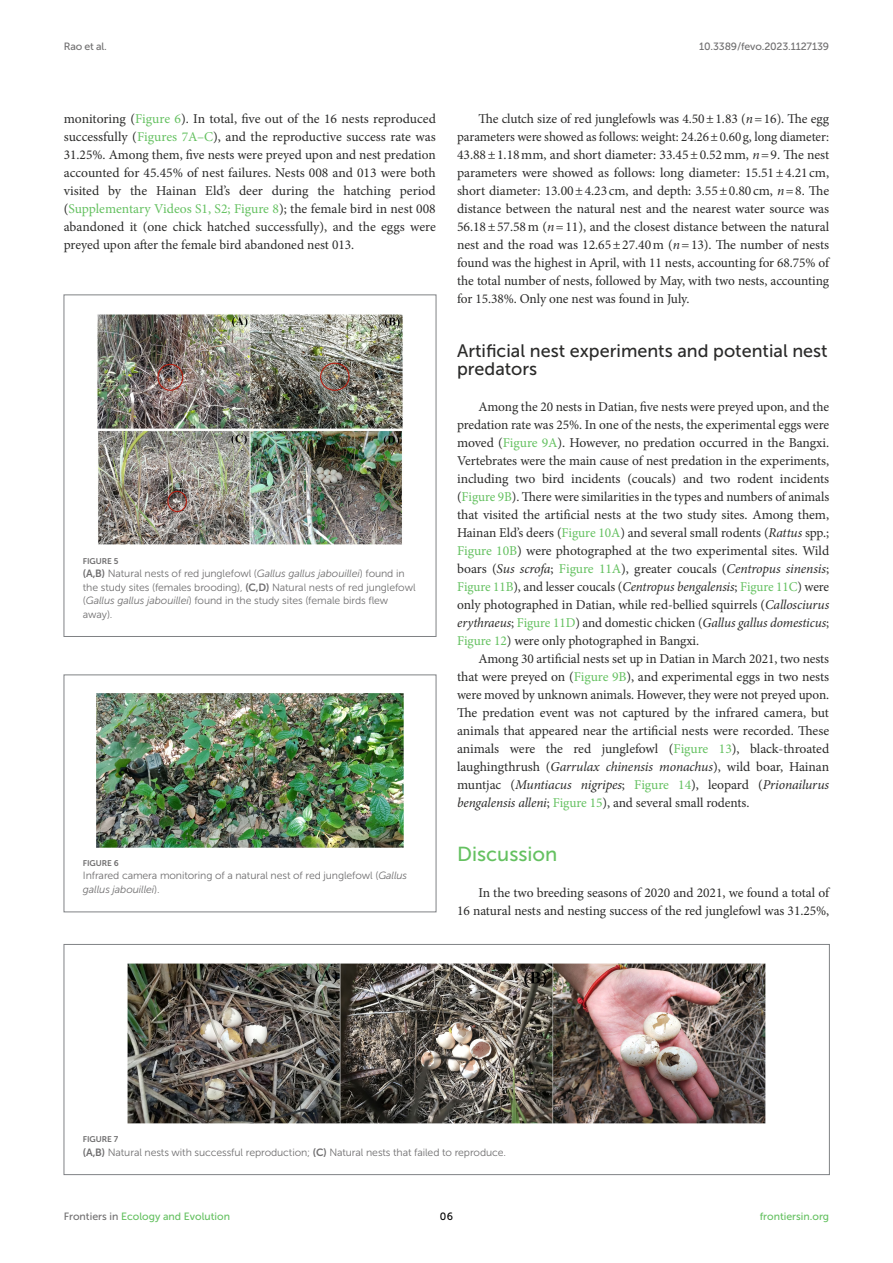
<style>
.page{position:relative;width:893px;height:1263px;background:#fff}
.page>*{position:absolute;margin:0;border:0;box-sizing:border-box;transform-origin:0 0}
.HEAD_1{font:20.25px "Museo Sans 500";color:#65c161}
.HEAD_2{font:18px/18px "Museo Sans 500";color:#2b2b2a}
.TEXT_FLUSH{font:13.5px/18px "Minion Pro";letter-spacing:-.005em;color:#2b2b2a;text-align:justify}
.TEXT{font:13.5px/18px "Minion Pro";letter-spacing:-.005em;color:#2b2b2a;text-align:justify}
.FIG_LEG{font:10.5px/13.5px "Museo Sans 300";letter-spacing:-.01em;color:#706f70}
.t1{font:10.5px "Museo Sans 500";color:#65c161}
.t2{font:10.5px "Museo Sans 500";letter-spacing:-.015em;color:#706f70}
.t3{font:10.5px "Museo Sans 500";color:#000}
.FIG_HD{font:8.25px "Museo Sans 700";letter-spacing:-.01em;color:#706f70}
.s1{color:#65c161}
.s2{font-style:italic}
.s3{font-family:"Museo Sans 700"}
.s4{color:#706f70}
</style>
<div class="page">
<img style="left:128px;top:963px;width:638px;height:160px">
<div style="left:64px;top:944px;width:766px;height:231px;border:1px solid #808285"></div>
<img style="left:97px;top:314px;width:306px;height:231px">
<img style="left:97px;top:694px;width:306px;height:153px">
<div style="left:64px;top:675px;width:372px;height:237px;border:1px solid #808285"></div>
<p class="t2" style="left:64px;top:41px;width:45px">Rao et al.</p>
<p class="t2" style="left:699px;top:41px;width:131px">10.3389/fevo.2023.1127139</p>
<p class="TEXT_FLUSH" style="left:64px;top:110px;width:374px">monitoring (<span class="s1">Figure 6</span>). In total, five out of the 16 nests reproduced successfully (<span class="s1">Figures 7A–C</span>), and the reproductive success rate was 31.25%. Among them, five nests were preyed upon and nest predation accounted for 45.45% of nest failures. Nests 008 and 013 were both visited by the Hainan Eld’s deer during the hatching period (<span class="s1">Supplementary Videos S1, S2; Figure 8</span>); the female bird in nest 008 abandoned it (one chick hatched successfully), and the eggs were preyed upon after the female bird abandoned nest 013.</p>
<p class="TEXT" style="left:457px;top:110px;width:374px;text-indent:21px">The clutch size of red junglefowls was 4.50±1.83 (<span class="s2">n</span>=16). The egg parameters were showed as follows: weight: 24.26±0.60g, long diameter:<br>43.88±1.18mm, and short diameter: 33.45±0.52mm, <span class="s2">n</span>=9. The nest parameters were showed as follows: long diameter: 15.51±4.21cm, short diameter: 13.00±4.23cm, and depth: 3.55±0.80cm, <span class="s2">n</span>=8. The distance between the natural nest and the nearest water source was 56.18±57.58m (<span class="s2">n</span>=11), and the closest distance between the natural nest and the road was 12.65±27.40m (<span class="s2">n</span>=13). The number of nests found was the highest in April, with 11 nests, accounting for 68.75% of the total number of nests, followed by May, with two nests, accounting for 15.38%. Only one nest was found in July.</p>
<p class="HEAD_2" style="left:457px;top:342px;width:372px">Artificial nest experiments and potential nest predators</p>
<p class="TEXT_FLUSH" style="left:457px;top:398px;width:374px;text-indent:21px">Among the 20 nests in Datian, five nests were preyed upon, and the predation rate was 25%. In one of the nests, the experimental eggs were moved (<span class="s1">Figure 9A</span>). However, no predation occurred in the Bangxi.<br>Vertebrates were the main cause of nest predation in the experiments, including two bird incidents (coucals) and two rodent incidents (<span class="s1">Figure 9B</span>). There were similarities in the types and numbers of animals that visited the artificial nests at the two study sites. Among them, Hainan Eld’s deers (<span class="s1">Figure 10A</span>) and several small rodents (<span class="s2">Rattus</span> spp.; <span class="s1">Figure 10B</span>) were photographed at the two experimental sites. Wild boars (<span class="s2">Sus scrofa</span>; <span class="s1">Figure 11A</span>), greater coucals (<span class="s2">Centropus sinensis</span>; <span class="s1">Figure 11B</span>), and lesser coucals (<span class="s2">Centropus bengalensis</span>; <span class="s1">Figure 11C</span>) were only photographed in Datian, while red-bellied squirrels (<span class="s2">Callosciurus erythraeus</span>; <span class="s1">Figure 11D</span>) and domestic chicken (<span class="s2">Gallus gallus domesticus</span>; <span class="s1">Figure 12</span>) were only photographed in Bangxi.</p>
<p class="TEXT" style="left:457px;top:650px;width:374px;text-indent:21px">Among 30 artificial nests set up in Datian in March 2021, two nests that were preyed on (<span class="s1">Figure 9B</span>), and experimental eggs in two nests were moved by unknown animals. However, they were not preyed upon.<br>The predation event was not captured by the infrared camera, but animals that appeared near the artificial nests were recorded. These animals were the red junglefowl (<span class="s1">Figure 13</span>), black-throated laughingthrush (<span class="s2">Garrulax chinensis monachus</span>), wild boar, Hainan muntjac (<span class="s2">Muntiacus nigripes</span>; <span class="s1">Figure 14</span>), leopard (<span class="s2">Prionailurus bengalensis alleni</span>; <span class="s1">Figure 15</span>), and several small rodents.</p>
<p class="HEAD_1" style="left:457px;top:843px;width:102px">Discussion</p>
<p class="TEXT_FLUSH" style="left:457px;top:884px;width:374px;text-align:right">In the two breeding seasons of 2020 and 2021, we found a total of<br>16 natural nests and nesting success of the red junglefowl was 31.25%,</p>
<p class="FIG_HD" style="left:83px;top:556px;width:37px">FIGURE 5</p>
<p class="FIG_LEG" style="left:83px;top:567px;width:334px"><span class="s3">(A,B)</span> Natural nests of red junglefowl (<span class="s2">Gallus gallus jabouillei</span>) found in the study sites (females brooding), <span class="s3">(C,D)</span> Natural nests of red junglefowl (<span class="s2">Gallus gallus jabouillei</span>) found in the study sites (female birds flew away).</p>
<p class="FIG_HD" style="left:83px;top:858px;width:37px">FIGURE 6</p>
<p class="FIG_LEG" style="left:83px;top:869px;width:326px">Infrared camera monitoring of a natural nest of red junglefowl (<span class="s2">Gallus gallus jabouillei</span>).</p>
<p class="FIG_HD" style="left:83px;top:1135px;width:37px">FIGURE 7</p>
<p class="FIG_LEG" style="left:83px;top:1145px;width:425px"><span class="s3">(A,B)</span> Natural nests with successful reproduction; <span class="s3">(C)</span> Natural nests that failed to reproduce.</p>
<p class="t1" style="left:64px;top:1211px;width:168px"><span class="s4">Frontiers in</span> Ecology and Evolution</p>
<p class="t3" style="left:440px;top:1211px;width:15px">06</p>
<p class="t1" style="left:760px;top:1211px;width:71px">frontiersin.org</p>
</div>
